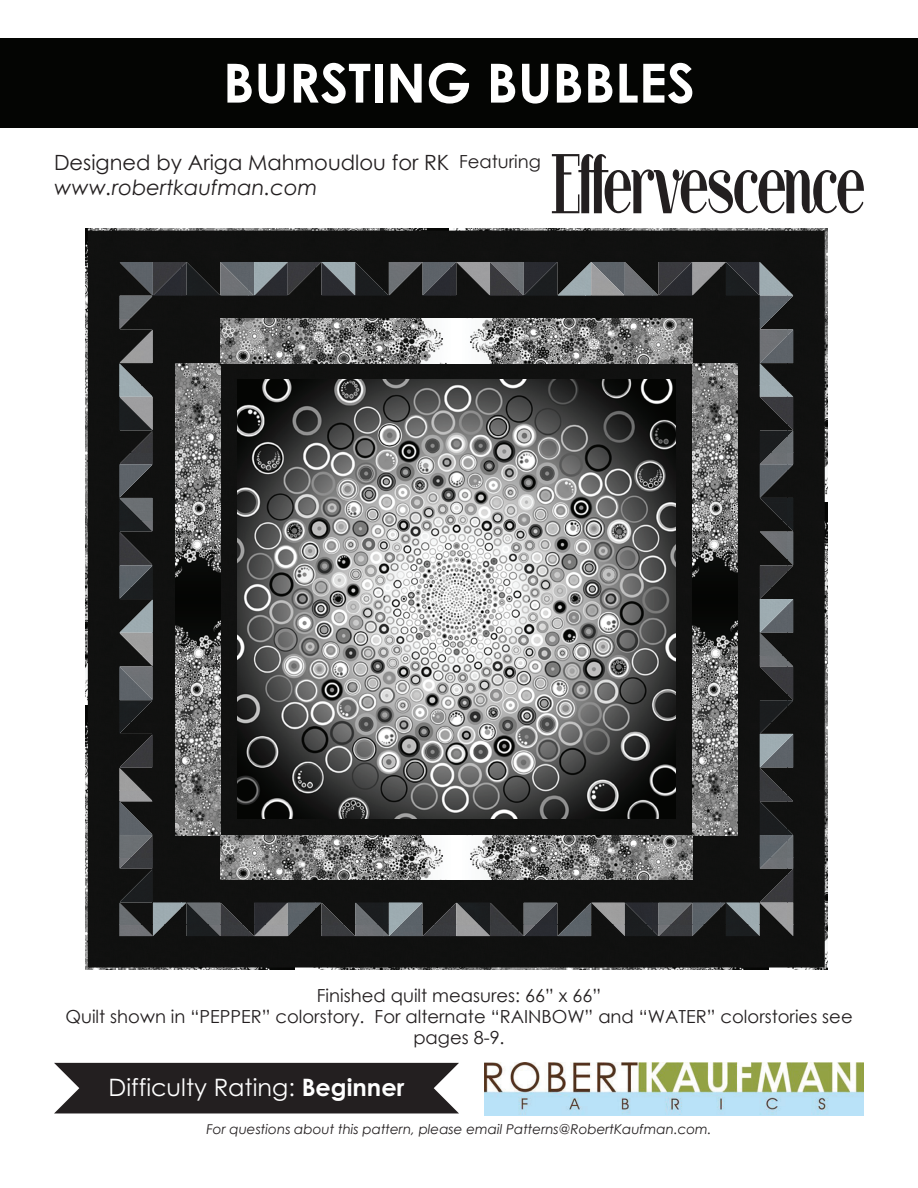
<style>
.page{position:relative;width:918px;height:1188px;background:#fff}
.page>*{position:absolute;margin:0;border:0;box-sizing:border-box;transform-origin:0 0}
.t1{font:700 67.5px "Century Gothic";color:#fff}
.t2{font:700 54px "Century Gothic";color:#fff}
.t3{font:24px "Century Gothic";color:#fff}
.t4{font:21px "Century Gothic";color:#231f20}
.t5{font:italic 21px "Century Gothic";color:#231f20}
.t6{font:18px/21px "Century Gothic";color:#231f20;text-align:center}
.t7{font:italic 13.5px "Century Gothic";color:#231f20}
.s1{font-weight:700}
</style>
<div class="page">
<div style="left:54px;top:1063px;width:405px;height:50px;background:#231f20"></div>
<div style="left:0;top:38px;width:918px;height:90px;background:#040503"></div>
<img style="left:484px;top:1063px;width:379px;height:52px">
<svg style="left:552px;top:154px;width:312px;height:59px"></svg>
<div style="left:119px;top:228px;width:674px;height:34px;background:#101110"></div>
<div style="left:119px;top:936px;width:674px;height:34px;background:#101110"></div>
<div style="left:793px;top:228px;width:34px;height:742px;background:#101110"></div>
<div style="left:86px;top:228px;width:33px;height:742px;background:#101110"></div>
<svg style="left:119px;top:262px;width:674px;height:674px;background:#2a2c2c"></svg>
<hr style="left:86px;top:228px;width:741px;height:3px;background:#bfbfbf">
<hr style="left:825px;top:228px;width:2px;height:742px;background:#bfbfbf">
<hr style="left:86px;top:968px;width:741px;height:2px;background:#bfbfbf">
<hr style="left:86px;top:228px;width:2px;height:742px;background:#bfbfbf">
<img style="left:237px;top:380px;width:438px;height:438px">
<svg style="left:220px;top:318px;width:236px;height:45px;background:#919191"></svg>
<svg style="left:456px;top:318px;width:236px;height:45px;background:#929292"></svg>
<svg style="left:220px;top:835px;width:236px;height:45px;background:#919191"></svg>
<svg style="left:456px;top:835px;width:236px;height:45px;background:#929292"></svg>
<svg style="left:175px;top:363px;width:45px;height:236px;background:#717171"></svg>
<svg style="left:175px;top:599px;width:45px;height:236px;background:#717171"></svg>
<svg style="left:692px;top:363px;width:45px;height:236px;background:#717171"></svg>
<svg style="left:692px;top:599px;width:45px;height:236px;background:#717171"></svg>
<h1 class="t1" style="left:290px;top:27px;width:334px">Just Kisses</h1>
<h2 class="t2" style="left:223px;top:42px;width:473px">BURSTING BUBBLES</h2>
<p class="t4" style="left:54px;top:148px;width:397px">Designed by Ariga Mahmoudlou for RK</p>
<p class="t5" style="left:54px;top:173px;width:265px">www.robertkaufman.com</p>
<p class="t6" style="left:459px;top:150px;width:83px">Featuring</p>
<p class="t6" style="left:65px;top:985px;width:789px">Finished quilt measures: 66” x 66”<br>Quilt shown in “PEPPER” colorstory. For alternate “RAINBOW” and “WATER” colorstories see pages 8-9.</p>
<h3 class="t3" style="left:109px;top:1070px;width:297px">Difficulty Rating: <span class="s1">Beginner</span></h3>
<p class="t7" style="left:206px;top:1120px;width:507px">For questions about this pattern, please email Patterns@RobertKaufman.com.</p>
</div>
